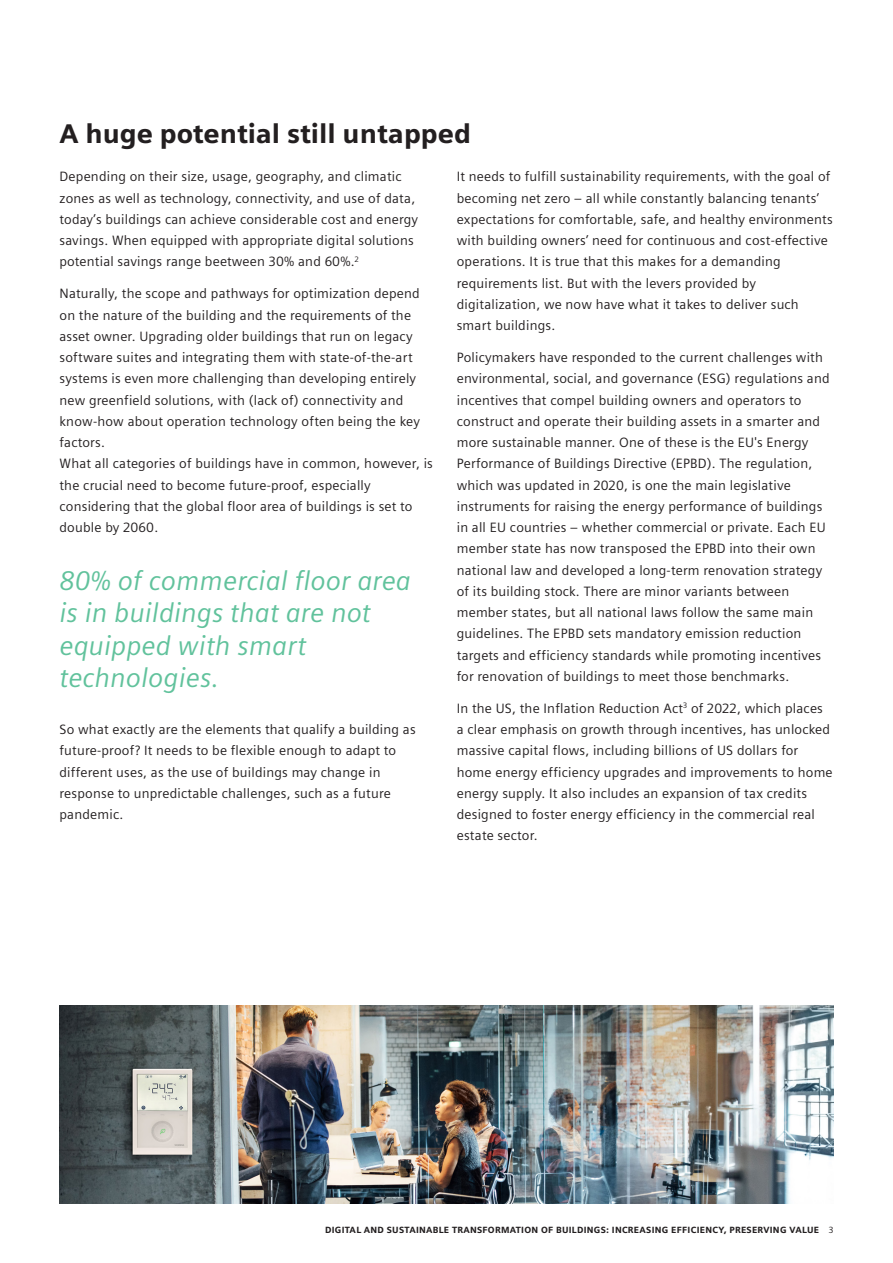
<style>
.page{position:relative;width:893px;height:1263px;background:#fff}
.page>*{position:absolute;margin:0;border:0;box-sizing:border-box;transform-origin:0 0}
._04__Subhead_Intro_Index_22pt_120{font:italic 27px/32.4px "Siemens Sans";color:#61c29c}
._04__Subhead_Intro_Index_18pt_120{font:900 27px "Siemens Sans";color:#231f20}
._05__Copy_9pt_5mm{font:13.5px/21.3px "Siemens Sans";letter-spacing:.015em;color:#231f20}
.t1{font:900 9px "Siemens Sans";letter-spacing:.03em;color:#231f20}
.s1{font-weight:400}
</style>
<div class="page">
<img style="left:60px;top:1006px;width:773px;height:197px">
<p class="_04__Subhead_Intro_Index_18pt_120" style="left:60px;top:112px;width:413px">A huge potential still untapped</p>
<p class="_05__Copy_9pt_5mm" style="left:60px;top:165px;width:360px">Depending on their size, usage, geography, and climatic zones as well as technology, connectivity, and use of data, today’s buildings can achieve considerable cost and energy savings. When equipped with appropriate digital solutions potential savings range beetween 30% and 60%.<sup>2</sup></p>
<p class="_05__Copy_9pt_5mm" style="left:60px;top:282px;width:375px">Naturally, the scope and pathways for optimization depend on the nature of the building and the requirements of the asset owner. Upgrading older buildings that run on legacy software suites and integrating them with state-of-the-art systems is even more challenging than developing entirely new greenfield solutions, with (lack of) connectivity and know-how about operation technology often being the key factors.<br>What all categories of buildings have in common, however, is the crucial need to become future-proof, especially considering that the global floor area of buildings is set to double by 2060.</p>
<p class="_05__Copy_9pt_5mm" style="left:457px;top:165px;width:377px">It needs to fulfill sustainability requirements, with the goal of becoming net zero – all while constantly balancing tenants’ expectations for comfortable, safe, and healthy environments with building owners’ need for continuous and cost-effective operations. It is true that this makes for a demanding requirements list. But with the levers provided by digitalization, we now have what it takes to deliver such smart buildings.</p>
<p class="_05__Copy_9pt_5mm" style="left:457px;top:346px;width:374px">Policymakers have responded to the current challenges with environmental, social, and governance (ESG) regulations and incentives that compel building owners and operators to construct and operate their building assets in a smarter and more sustainable manner. One of these is the EU's Energy Performance of Buildings Directive (EPBD). The regulation, which was updated in 2020, is one the main legislative instruments for raising the energy performance of buildings in all EU countries – whether commercial or private. Each EU member state has now transposed the EPBD into their own national law and developed a long-term renovation strategy of its building stock. There are minor variants between member states, but all national laws follow the same main guidelines. The EPBD sets mandatory emission reduction targets and efficiency standards while promoting incentives for renovation of buildings to meet those benchmarks.</p>
<p class="_05__Copy_9pt_5mm" style="left:457px;top:697px;width:377px">In the US, the Inflation Reduction Act<sup>3</sup> of 2022, which places a clear emphasis on growth through incentives, has unlocked massive capital flows, including billions of US dollars for home energy efficiency upgrades and improvements to home energy supply. It also includes an expansion of tax credits designed to foster energy efficiency in the commercial real estate sector.</p>
<p class="_04__Subhead_Intro_Index_22pt_120" style="left:60px;top:562px;width:353px">80% of commercial floor area is in buildings that are not equipped with smart technologies.</p>
<p class="_05__Copy_9pt_5mm" style="left:60px;top:718px;width:358px">So what exactly are the elements that qualify a building as future-proof? It needs to be flexible enough to adapt to different uses, as the use of buildings may change in response to unpredictable challenges, such as a future pandemic.</p>
<p class="t1" style="left:325px;top:1223px;width:510px">DIGITAL AND SUSTAINABLE TRANSFORMATION OF BUILDINGS: INCREASING EFFICIENCY, PRESERVING VALUE <span class="s1">3</span></p>
</div>
